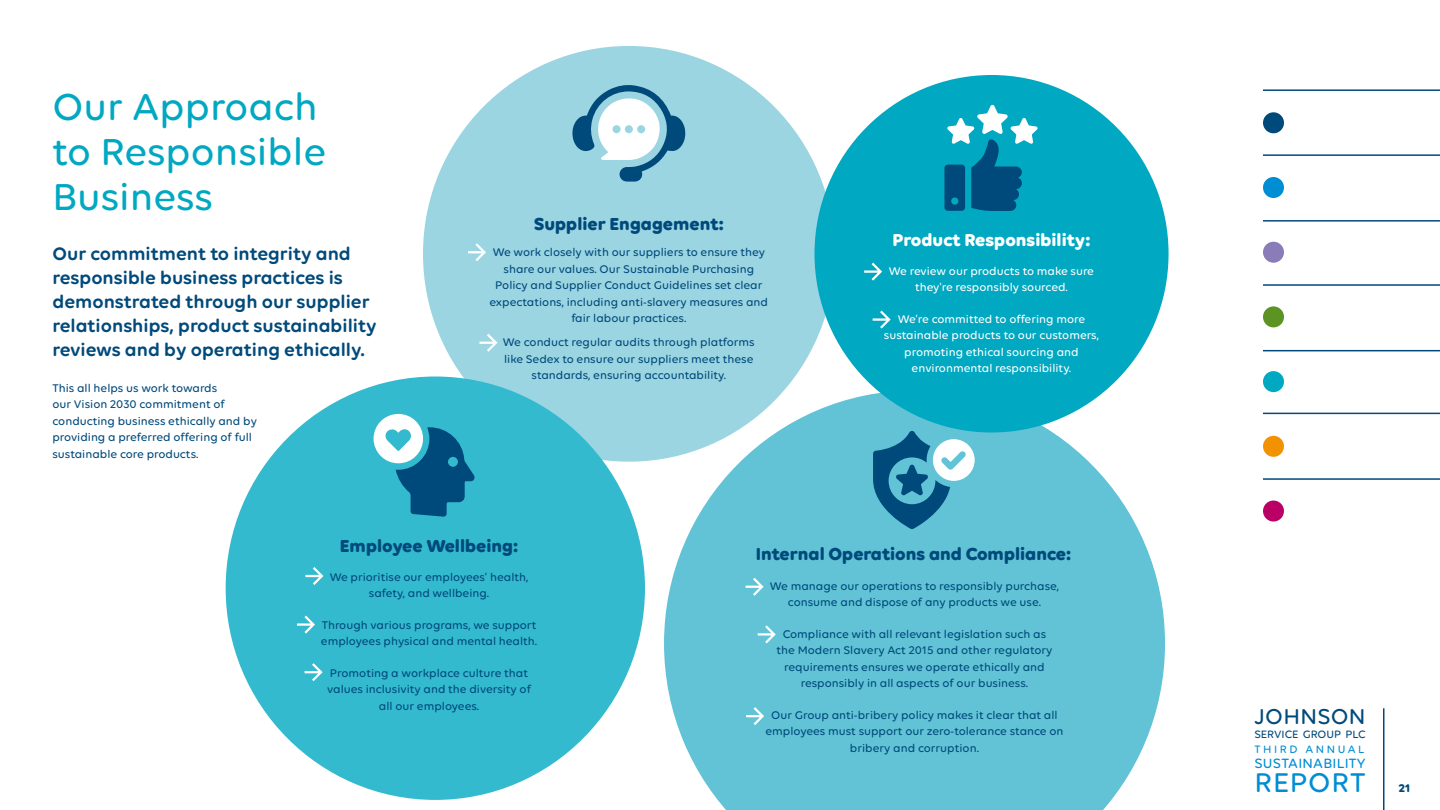
<style>
.page{position:relative;width:1440px;height:810px;background:#fff}
.page>*{position:absolute;margin:0;border:0;box-sizing:border-box;transform-origin:0 0}
.t1{font:500 40.5px/45px "Volte Rounded";color:#00a8c1}
.t2{font:500 29.25px "Volte Rounded";letter-spacing:.025em;color:#008dd4}
.t3{font:500 23.25px "Volte Rounded";letter-spacing:.015em;color:#004a7b}
.t4{font:600 19.5px/24px "Volte Rounded";color:#004a7b}
.t5{font:700 18.75px "Volte Rounded";color:#004a7b}
.t6{font:700 18.75px "Volte Rounded";color:#fff}
.t7{font:500 14.55px "Volte Rounded";letter-spacing:.015em;color:#008dd4}
.t8{font:500 12px/16.5px "Volte Rounded";color:#004a7b;text-align:center}
.t9{font:500 12px/16.5px "Volte Rounded";color:#fff;text-align:center}
.t10{font:700 12px "Volte Rounded";color:#004a7b}
.t11{font:500 11.62px "Volte Rounded";letter-spacing:.22em;color:#008dd4}
.t12{font:500 11.55px "Volte Rounded";color:#004a7b}
</style>
<div class="page">
<div style="left:423px;top:46px;width:412px;height:416px;background:#9bd5e2;border-radius:50%"></div>
<div style="left:226px;top:377px;width:419px;height:423px;background:#33bace;border-radius:50%"></div>
<svg style="left:664px;top:391px;width:501px;height:419px;fill:#61c3d5"></svg>
<div style="left:815px;top:75px;width:354px;height:358px;background:#00a8c1;border-radius:50%"></div>
<hr style="left:1263px;top:478px;width:177px;height:2px;background:#004a7b">
<hr style="left:1263px;top:350px;width:177px;height:1px;background:#004a7b">
<hr style="left:1263px;top:220px;width:177px;height:2px;background:#004a7b">
<hr style="left:1263px;top:413px;width:177px;height:1px;background:#004a7b">
<hr style="left:1263px;top:284px;width:177px;height:2px;background:#004a7b">
<hr style="left:1263px;top:154px;width:177px;height:2px;background:#004a7b">
<hr style="left:1263px;top:89px;width:177px;height:2px;background:#004a7b">
<div style="left:1263px;top:112px;width:21px;height:21px;background:#004a7b;border-radius:50%"></div>
<div style="left:1263px;top:177px;width:21px;height:21px;background:#008dd4;border-radius:50%"></div>
<div style="left:1263px;top:306px;width:21px;height:21px;background:#5c9424;border-radius:50%"></div>
<div style="left:1263px;top:436px;width:21px;height:21px;background:#f39200;border-radius:50%"></div>
<div style="left:1263px;top:501px;width:21px;height:21px;background:#bb0065;border-radius:50%"></div>
<div style="left:1263px;top:242px;width:21px;height:21px;background:#897cb8;border-radius:50%"></div>
<div style="left:1263px;top:371px;width:21px;height:21px;background:#00a8c1;border-radius:50%"></div>
<hr style="left:1383px;top:708px;width:1px;height:102px;background:#004a7b">
<svg style="left:468px;top:243px;width:18px;height:18px"></svg>
<svg style="left:479px;top:334px;width:18px;height:18px"></svg>
<svg style="left:864px;top:263px;width:18px;height:18px"></svg>
<svg style="left:873px;top:311px;width:18px;height:18px"></svg>
<svg style="left:305px;top:567px;width:18px;height:18px"></svg>
<svg style="left:297px;top:616px;width:18px;height:18px"></svg>
<svg style="left:746px;top:578px;width:18px;height:18px"></svg>
<svg style="left:758px;top:625px;width:18px;height:18px"></svg>
<svg style="left:746px;top:707px;width:18px;height:18px"></svg>
<svg style="left:305px;top:663px;width:18px;height:18px"></svg>
<svg style="left:572px;top:85px;width:114px;height:97px"></svg>
<svg style="left:944px;top:104px;width:94px;height:107px"></svg>
<svg style="left:873px;top:431px;width:102px;height:98px;background:#519fba"></svg>
<svg style="left:374px;top:414px;width:101px;height:103px"></svg>
<h1 class="t1" style="left:52px;top:83px;width:275px">Our Approach to Responsible<br>Business</h1>
<h3 class="t4" style="left:52px;top:241px;width:326px">Our commitment to integrity and responsible business practices is demonstrated through our supplier relationships, product sustainability reviews and by operating ethically.</h3>
<p class="t8" style="left:52px;top:379px;width:206px;text-align:left">This all helps us work towards<br>our Vision 2030 commitment of conducting business ethically and by providing a preferred offering of full sustainable core products.</p>
<h3 class="t5" style="left:534px;top:212px;width:191px">Supplier Engagement:</h3>
<p class="t8" style="left:490px;top:244px;width:280px">We work closely with our suppliers to ensure they share our values. Our Sustainable Purchasing Policy and Supplier Conduct Guidelines set clear expectations, including anti-slavery measures and fair labour practices.</p>
<p class="t8" style="left:503px;top:334px;width:253px">We conduct regular audits through platforms like Sedex to ensure our suppliers meet these standards, ensuring accountability.</p>
<h3 class="t6" style="left:893px;top:228px;width:199px">Product Responsibility:</h3>
<p class="t9" style="left:889px;top:262px;width:207px">We review our products to make sure they’re responsibly sourced.</p>
<p class="t9" style="left:884px;top:310px;width:217px">We’re committed to offering more sustainable products to our customers, promoting ethical sourcing and environmental responsibility.</p>
<h3 class="t5" style="left:340px;top:535px;width:180px">Employee Wellbeing:</h3>
<p class="t8" style="left:330px;top:568px;width:200px">We prioritise our employees’ health, safety, and wellbeing.</p>
<p class="t8" style="left:321px;top:616px;width:218px;text-align:left">Through various programs, we support employees physical and mental health.</p>
<p class="t8" style="left:327px;top:664px;width:205px">Promoting a workplace culture that values inclusivity and the diversity of all our employees.</p>
<h3 class="t5" style="left:756px;top:543px;width:317px">Internal Operations and Compliance:</h3>
<p class="t8" style="left:770px;top:577px;width:291px">We manage our operations to responsibly purchase, consume and dispose of any products we use.</p>
<p class="t8" style="left:776px;top:625px;width:278px">Compliance with all relevant legislation such as the Modern Slavery Act 2015 and other regulatory requirements ensures we operate ethically and responsibly in all aspects of our business.</p>
<p class="t8" style="left:765px;top:706px;width:300px">Our Group anti-bribery policy makes it clear that all employees must support our zero-tolerance stance on bribery and corruption.</p>
<h3 class="t3" style="left:1254px;top:703px;width:113px">JOHNSON</h3>
<p class="t12" style="left:1254px;top:727px;width:113px">SERVICE GROUP PLC</p>
<p class="t11" style="left:1254px;top:742px;width:112px">THIRD ANNUAL</p>
<p class="t7" style="left:1254px;top:754px;width:113px">SUSTAINABILITY</p>
<h2 class="t2" style="left:1254px;top:765px;width:113px">REPORT</h2>
<p class="t10" style="left:1399px;top:781px;width:13px">21</p>
</div>
